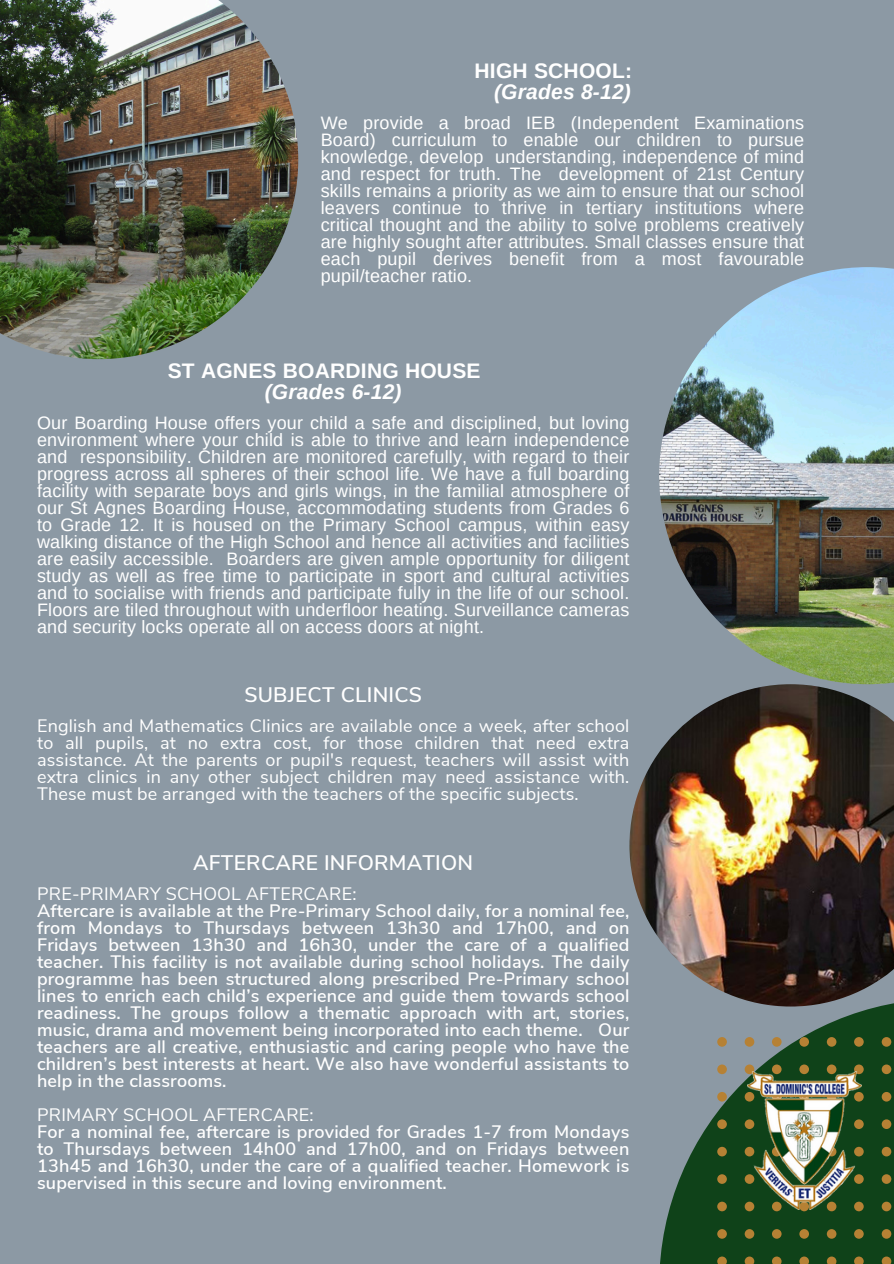
<style>
.page{position:relative;width:894px;height:1264px;background:#fff}
.page>*{position:absolute;margin:0;border:0;box-sizing:border-box;transform-origin:0 0}
.t1{font:600 21px "Nunito Sans";letter-spacing:.01em;color:#fff}
.t2{font:700 21px/21px "Arimo";letter-spacing:.01em;color:#fff}
.t3{font:italic 700 21px/21px "Arimo";letter-spacing:.01em;color:#fff;text-align:right}
.t4{font:18px/17px "Arimo";letter-spacing:.01em;color:#fff;text-align:justify}
.t5{font:600 18px/17px "Nunito Sans";letter-spacing:.01em;color:#fff;text-align:justify}
.t6{font:18px/17px "Nunito Sans";letter-spacing:.01em;color:#fff;text-align:justify}
.s1{font-style:normal}
.s2{font-style:italic}
</style>
<div class="page">
<div style="left:0;top:0;width:893px;height:1263px;background:#8c99a4"></div>
<svg style="left:660px;top:1006px;width:233px;height:257px;fill:#0f4219"></svg>
<svg style="left:717px;top:1256px;width:9px;height:7px"></svg>
<div style="left:717px;top:1229px;width:9px;height:9px;background:#b68134;border-radius:50%"></div>
<svg style="left:744px;top:1256px;width:10px;height:7px"></svg>
<div style="left:744px;top:1229px;width:10px;height:9px;background:#b68134;border-radius:50%"></div>
<svg style="left:771px;top:1256px;width:10px;height:7px"></svg>
<div style="left:771px;top:1229px;width:10px;height:9px;background:#b68134;border-radius:50%"></div>
<svg style="left:799px;top:1256px;width:9px;height:7px"></svg>
<div style="left:799px;top:1229px;width:9px;height:9px;background:#b68134;border-radius:50%"></div>
<svg style="left:826px;top:1256px;width:10px;height:7px"></svg>
<div style="left:826px;top:1229px;width:10px;height:9px;background:#b68134;border-radius:50%"></div>
<svg style="left:853px;top:1256px;width:10px;height:7px"></svg>
<div style="left:853px;top:1229px;width:10px;height:9px;background:#b68134;border-radius:50%"></div>
<svg style="left:881px;top:1256px;width:10px;height:7px"></svg>
<div style="left:881px;top:1229px;width:10px;height:9px;background:#b68134;border-radius:50%"></div>
<div style="left:717px;top:1201px;width:9px;height:10px;background:#b68134;border-radius:50%"></div>
<div style="left:717px;top:1174px;width:9px;height:9px;background:#b68134;border-radius:50%"></div>
<div style="left:717px;top:1146px;width:9px;height:10px;background:#b68134;border-radius:50%"></div>
<div style="left:717px;top:1119px;width:9px;height:9px;background:#b68134;border-radius:50%"></div>
<div style="left:717px;top:1091px;width:9px;height:10px;background:#b68134;border-radius:50%"></div>
<div style="left:717px;top:1064px;width:9px;height:10px;background:#b68134;border-radius:50%"></div>
<div style="left:717px;top:1037px;width:9px;height:9px;background:#b68134;border-radius:50%"></div>
<svg style="left:744px;top:1201px;width:10px;height:10px"></svg>
<svg style="left:744px;top:1174px;width:10px;height:9px"></svg>
<svg style="left:744px;top:1146px;width:10px;height:10px"></svg>
<svg style="left:744px;top:1119px;width:10px;height:9px"></svg>
<svg style="left:744px;top:1091px;width:10px;height:10px"></svg>
<div style="left:744px;top:1064px;width:10px;height:10px;background:#b68134;border-radius:50%"></div>
<div style="left:744px;top:1037px;width:10px;height:9px;background:#b68134;border-radius:50%"></div>
<svg style="left:771px;top:1201px;width:10px;height:10px"></svg>
<div style="left:771px;top:1064px;width:10px;height:10px;background:#b68134;border-radius:50%"></div>
<div style="left:771px;top:1037px;width:10px;height:9px;background:#b68134;border-radius:50%"></div>
<div style="left:799px;top:1201px;width:9px;height:10px;background:#b68134;border-radius:50%"></div>
<div style="left:799px;top:1064px;width:9px;height:10px;background:#b68134;border-radius:50%"></div>
<div style="left:799px;top:1037px;width:9px;height:9px;background:#b68134;border-radius:50%"></div>
<svg style="left:826px;top:1201px;width:10px;height:10px"></svg>
<div style="left:826px;top:1064px;width:10px;height:10px;background:#b68134;border-radius:50%"></div>
<div style="left:826px;top:1037px;width:10px;height:9px;background:#b68134;border-radius:50%"></div>
<svg style="left:853px;top:1201px;width:10px;height:10px"></svg>
<div style="left:853px;top:1174px;width:10px;height:9px;background:#b68134;border-radius:50%"></div>
<div style="left:853px;top:1146px;width:10px;height:10px;background:#b68134;border-radius:50%"></div>
<div style="left:853px;top:1119px;width:10px;height:9px;background:#b68134;border-radius:50%"></div>
<div style="left:853px;top:1091px;width:10px;height:10px;background:#b68134;border-radius:50%"></div>
<svg style="left:853px;top:1064px;width:10px;height:10px"></svg>
<div style="left:853px;top:1037px;width:10px;height:9px;background:#b68134;border-radius:50%"></div>
<div style="left:881px;top:1201px;width:10px;height:10px;background:#b68134;border-radius:50%"></div>
<div style="left:881px;top:1174px;width:10px;height:9px;background:#b68134;border-radius:50%"></div>
<svg style="left:881px;top:1146px;width:10px;height:10px"></svg>
<div style="left:881px;top:1119px;width:10px;height:9px;background:#b68134;border-radius:50%"></div>
<svg style="left:881px;top:1091px;width:10px;height:10px"></svg>
<div style="left:881px;top:1064px;width:10px;height:10px;background:#b68134;border-radius:50%"></div>
<div style="left:881px;top:1037px;width:10px;height:9px;background:#b68134;border-radius:50%"></div>
<img style="left:747px;top:1071px;width:114px;height:138px">
<img style="left:0;top:0;width:298px;height:359px">
<img style="left:659px;top:267px;width:234px;height:417px">
<img style="left:629px;top:684px;width:264px;height:322px">
<p class="t3" style="left:474px;top:60px;width:159px"><span class="s1">HIGH SCHOOL: </span>(Grades 8-12)</p>
<p class="t4" style="left:321px;top:114px;width:485px">We provide a broad IEB (Independent Examinations Board) curriculum to enable our children to pursue knowledge, develop understanding, independence of mind and respect for truth. The development of 21st Century skills remains a priority as we aim to ensure that our school leavers continue to thrive in tertiary institutions where critical thought and the ability to solve problems creatively are highly sought after attributes. Small classes ensure that each pupil derives benefit from a most favourable pupil/teacher ratio.</p>
<p class="t2" style="left:265px;top:360px;width:217px;text-indent:-97px">ST AGNES BOARDING HOUSE <span class="s2">(Grades 6-12)</span></p>
<h1 class="t4" style="left:37px;top:414px;width:593px">Our Boarding House offers your child a safe and disciplined, but loving environment where your child is able to thrive and learn independence and responsibility. Children are monitored carefully, with regard to their progress across all spheres of their school life. We have a full boarding facility with separate boys and girls wings, in the familial atmosphere of our St Agnes Boarding House, accommodating students from Grades 6 to Grade 12. It is housed on the Primary School campus, within easy walking distance of the High School and hence all activities and facilities are easily accessible. Boarders are given ample opportunity for diligent study as well as free time to participate in sport and cultural activities and to socialise with friends and participate fully in the life of our school.<br>Floors are tiled throughout with underfloor heating. Surveillance cameras and security locks operate all on access doors at night.</h1>
<p class="t1" style="left:244px;top:681px;width:179px">SUBJECT CLINICS</p>
<p class="t6" style="left:37px;top:718px;width:593px">English and Mathematics Clinics are available once a week, after school to all pupils, at no extra cost, for those children that need extra assistance. At the parents or pupil's request, teachers will assist with extra clinics in any other subject children may need assistance with.<br>These must be arranged with the teachers of the specific subjects.</p>
<p class="t1" style="left:193px;top:849px;width:281px">AFTERCARE INFORMATION</p>
<h1 class="t6" style="left:37px;top:886px;width:321px">PRE-PRIMARY SCHOOL AFTERCARE:</h1>
<p class="t5" style="left:37px;top:903px;width:593px">Aftercare is available at the Pre-Primary School daily, for a nominal fee, from Mondays to Thursdays between 13h30 and 17h00, and on Fridays between 13h30 and 16h30, under the care of a qualified teacher. This facility is not available during school holidays. The daily programme has been structured along prescribed Pre-Primary school lines to enrich each child’s experience and guide them towards school readiness. The groups follow a thematic approach with art, stories, music, drama and movement being incorporated into each theme. Our teachers are all creative, enthusiastic and caring people who have the children’s best interests at heart. We also have wonderful assistants to help in the classrooms.</p>
<p class="t6" style="left:37px;top:1107px;width:278px">PRIMARY SCHOOL AFTERCARE:</p>
<p class="t5" style="left:37px;top:1124px;width:593px">For a nominal fee, aftercare is provided for Grades 1-7 from Mondays to Thursdays between 14h00 and 17h00, and on Fridays between 13h45 and 16h30, under the care of a qualified teacher. Homework is supervised in this secure and loving environment.</p>
</div>
